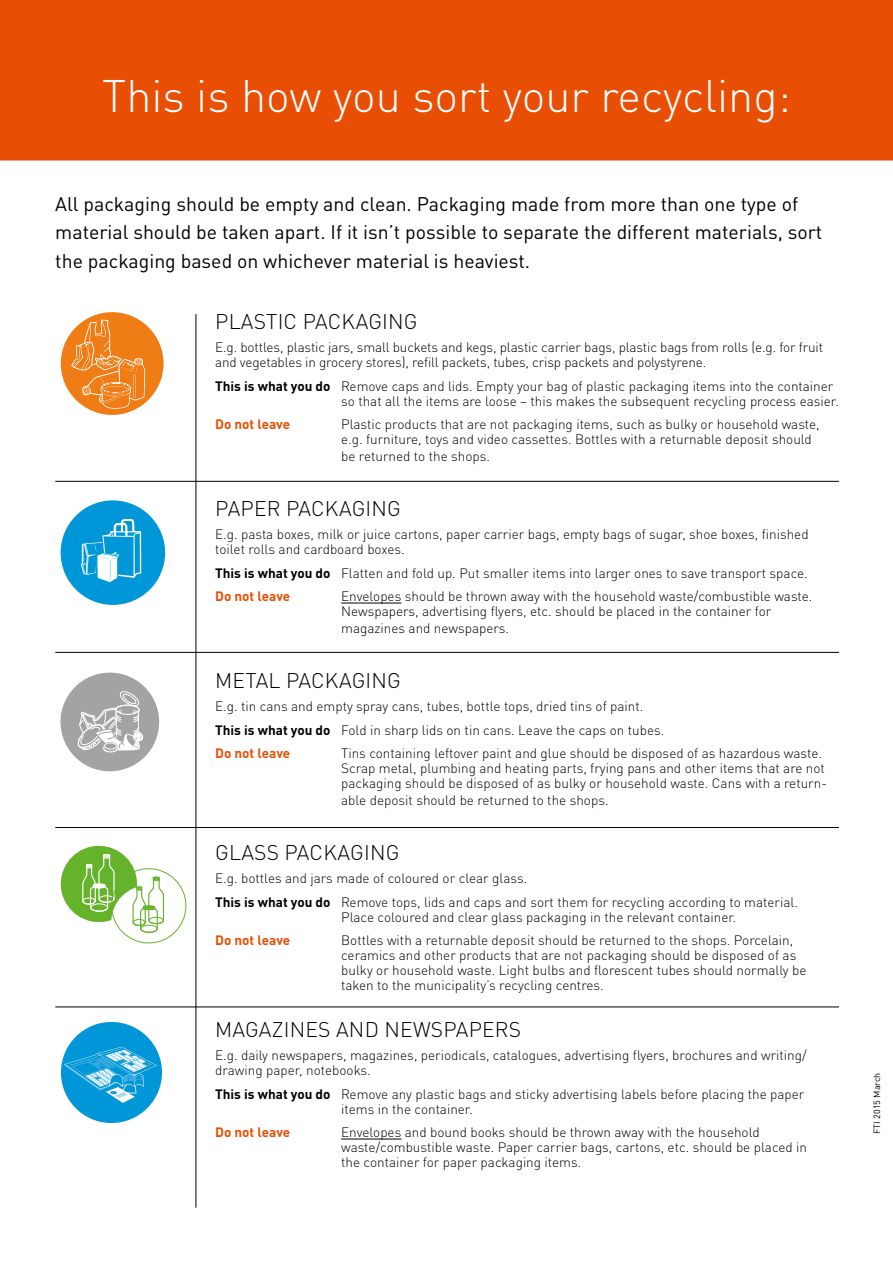
<style>
.page{position:relative;width:893px;height:1263px;background:#fff}
.page>*{position:absolute;margin:0;border:0;box-sizing:border-box;transform-origin:0 0}
.t1{font:300 45px "DINOT";color:#fff}
.t2{font:300 21px "DINOT";letter-spacing:.01em;color:#000}
.t3{font:19.5px/28.5px "DINOT";color:#000}
.t4{font:300 13.5px/15px "DINOT";color:#000}
.t5{font:700 13.5px "DINOT";color:#e94f04}
.t6{font:9px "DINOT";color:#000}
.s1{font-weight:700}
.s2{font-weight:700;color:#e94f04}
</style>
<div class="page">
<div style="left:61px;top:846px;width:76px;height:76px;background:#64b32b;border-radius:50%"></div>
<svg style="left:82px;top:854px;width:33px;height:58px"></svg>
<div style="left:0;top:0;width:893px;height:161px;background:#e94f04"></div>
<hr style="left:341px;top:603px;width:60px;height:1px;background:#000">
<hr style="left:341px;top:1139px;width:60px;height:1px;background:#000">
<div style="left:61px;top:1022px;width:101px;height:101px;background:#0096d8;border-radius:50%"></div>
<svg style="left:64px;top:1047px;width:93px;height:56px"></svg>
<div style="left:60px;top:673px;width:99px;height:98px;background:#a2a3a3;border-radius:50%"></div>
<svg style="left:77px;top:690px;width:82px;height:63px"></svg>
<div style="left:61px;top:500px;width:104px;height:105px;background:#0097d8;border-radius:50%"></div>
<svg style="left:81px;top:519px;width:60px;height:63px"></svg>
<hr style="left:196px;top:314px;width:1px;height:894px;background:#000">
<hr style="left:55px;top:481px;width:784px;height:1px;background:#000">
<hr style="left:55px;top:652px;width:784px;height:1px;background:#000">
<hr style="left:55px;top:827px;width:784px;height:1px;background:#000">
<hr style="left:55px;top:1006px;width:784px;height:1px;background:#000">
<svg style="left:60px;top:313px;width:104px;height:102px"></svg>
<div style="left:111px;top:885px;width:74px;height:74px;background:#fff;border-radius:50%"></div>
<div style="left:111px;top:868px;width:75px;height:75px;border:1px solid #64b32b;border-radius:50%"></div>
<svg style="left:132px;top:877px;width:33px;height:56px"></svg>
<h1 class="t1" style="left:102px;top:68px;width:690px">This is how you sort your recycling:</h1>
<h3 class="t3" style="left:55px;top:189px;width:769px">All packaging should be empty and clean. Packaging made from more than one type of material should be taken apart. If it isn’t possible to separate the different materials, sort the packaging based on whichever material is heaviest.</h3>
<h2 class="t2" style="left:215px;top:308px;width:204px">PLASTIC PACKAGING</h2>
<p class="t4" style="left:215px;top:340px;width:609px">E.g. bottles, plastic jars, small buckets and kegs, plastic carrier bags, plastic bags from rolls (e.g. for fruit and vegetables in grocery stores), refill packets, tubes, crisp packets and polystyrene.</p>
<p class="t4" style="left:341px;top:378px;width:499px;text-indent:-126px"><span class="s1">This is what you do</span> Remove caps and lids. Empty your bag of plastic packaging items into the container so that all the items are loose – this makes the subsequent recycling process easier.</p>
<p class="t5" style="left:215px;top:415px;width:77px">Do not leave</p>
<p class="t4" style="left:341px;top:417px;width:480px">Plastic products that are not packaging items, such as bulky or household waste, e.g. furniture, toys and video cassettes. Bottles with a returnable deposit should</p>
<p class="t4" style="left:341px;top:448px;width:150px">be returned to the shops.</p>
<h2 class="t2" style="left:215px;top:495px;width:187px">PAPER PACKAGING</h2>
<p class="t4" style="left:215px;top:527px;width:595px">E.g. pasta boxes, milk or juice cartons, paper carrier bags, empty bags of sugar, shoe boxes, finished toilet rolls and cardboard boxes.</p>
<p class="t4" style="left:215px;top:561px;width:594px;line-height:23.5px"><span class="s1">This is what you do</span> Flatten and fold up. Put smaller items into larger ones to save transport space.<br><span class="s2">Do not leave</span></p>
<p class="t4" style="left:341px;top:589px;width:473px">Envelopes should be thrown away with the household waste/combustible waste.<br>Newspapers, advertising flyers, etc. should be placed in the container for</p>
<p class="t4" style="left:341px;top:620px;width:169px">magazines and newspapers.</p>
<h2 class="t2" style="left:215px;top:667px;width:187px">METAL PACKAGING</h2>
<p class="t4" style="left:215px;top:694px;width:451px;line-height:23.5px">E.g. tin cans and empty spray cans, tubes, bottle tops, dried tins of paint.<br><span class="s1">This is what you do</span> Fold in sharp lids on tin cans. Leave the caps on tubes.<br><span class="s2">Do not leave</span></p>
<p class="t4" style="left:341px;top:746px;width:487px">Tins containing leftover paint and glue should be disposed of as hazardous waste.<br>Scrap metal, plumbing and heating parts, frying pans and other items that are not packaging should be disposed of as bulky or household waste. Cans with a return-</p>
<p class="t4" style="left:341px;top:792px;width:269px">able deposit should be returned to the shops.</p>
<h2 class="t2" style="left:215px;top:839px;width:186px">GLASS PACKAGING</h2>
<p class="t4" style="left:215px;top:866px;width:584px;line-height:23.5px">E.g. bottles and jars made of coloured or clear glass.<br><span class="s1">This is what you do</span> Remove tops, lids and caps and sort them for recycling according to material.</p>
<p class="t4" style="left:341px;top:909px;width:397px">Place coloured and clear glass packaging in the relevant container.</p>
<p class="t5" style="left:215px;top:931px;width:77px">Do not leave</p>
<p class="t4" style="left:341px;top:933px;width:467px">Bottles with a returnable deposit should be returned to the shops. Porcelain, ceramics and other products that are not packaging should be disposed of as bulky or household waste. Light bulbs and florescent tubes should normally be taken to the municipality’s recycling centres.</p>
<h2 class="t2" style="left:215px;top:1016px;width:307px">MAGAZINES AND NEWSPAPERS</h2>
<p class="t4" style="left:215px;top:1047px;width:593px">E.g. daily newspapers, magazines, periodicals, catalogues, advertising flyers, brochures and writing/ drawing paper, notebooks.</p>
<p class="t4" style="left:341px;top:1086px;width:465px;text-indent:-126px"><span class="s1">This is what you do</span> Remove any plastic bags and sticky advertising labels before placing the paper items in the container.</p>
<p class="t5" style="left:215px;top:1123px;width:77px">Do not leave</p>
<p class="t4" style="left:341px;top:1124px;width:467px">Envelopes and bound books should be thrown away with the household waste/combustible waste. Paper carrier bags, cartons, etc. should be placed in the container for paper packaging items.</p>
<p class="t6" style="left:871px;top:1134px;width:63px;rotate:-90deg">FTI 2015 March</p>
</div>
